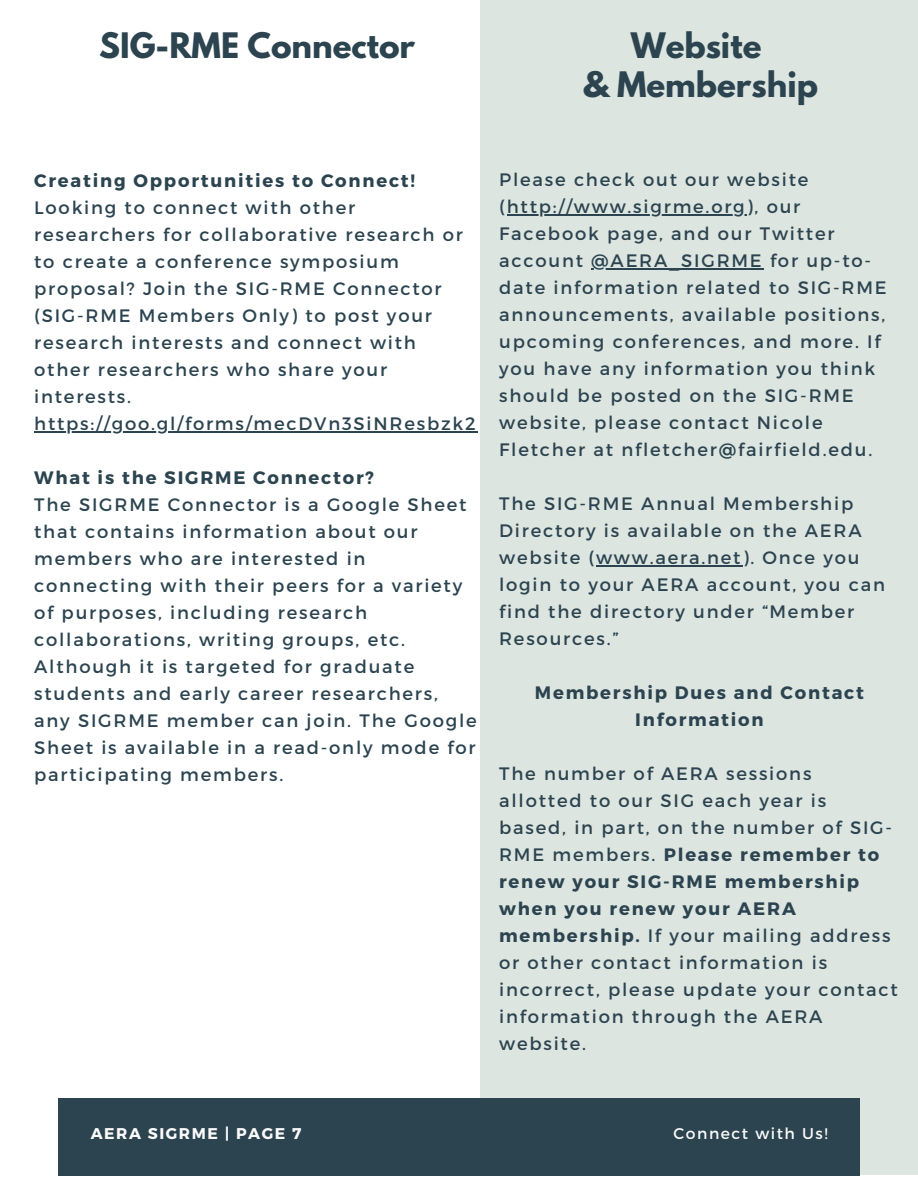
<style>
.page{position:relative;width:918px;height:1188px;background:#fff}
.page>*{position:absolute;margin:0;border:0;box-sizing:border-box;transform-origin:0 0}
.t1{font:700 31.2px/39.3px "League Spartan";color:#2c4450;text-align:center}
.t2{font:18px/27px "Montserrat";letter-spacing:.1em;color:#2c4450}
.t3{font:700 18px/27px "Montserrat";letter-spacing:.1em;color:#2c4450;text-align:center}
.t4{font:700 15.6px "Montserrat";letter-spacing:.1em;color:#fafafa}
.t5{font:15.6px "Montserrat";letter-spacing:.1em;color:#fafafa}
.s1{font-weight:700}
</style>
<div class="page">
<div style="left:480px;top:0;width:438px;height:1174px;background:#dde5e0"></div>
<div style="left:58px;top:1099px;width:801px;height:76px;background:#2c4450"></div>
<hr style="left:34px;top:431px;width:443px;height:1px;background:#2c4450">
<hr style="left:507px;top:214px;width:240px;height:2px;background:#2c4450">
<hr style="left:591px;top:268px;width:173px;height:2px;background:#2c4450">
<hr style="left:596px;top:565px;width:146px;height:2px;background:#2c4450">
<h1 class="t1" style="left:99px;top:30px;width:317px">SIG-RME Connector</h1>
<h1 class="t1" style="left:583px;top:30px;width:237px">Website<br>&amp; Membership</h1>
<p class="t3" style="left:34px;top:166px;width:382px">Creating Opportunities to Connect!</p>
<p class="t2" style="left:34px;top:193px;width:443px">Looking to connect with other researchers for collaborative research or to create a conference symposium proposal? Join the SIG-RME Connector (SIG-RME Members Only) to post your research interests and connect with other researchers who share your interests. https://goo.gl/forms/mecDVn3SiNResbzk2</p>
<p class="t3" style="left:34px;top:463px;width:341px">What is the SIGRME Connector?</p>
<p class="t2" style="left:34px;top:490px;width:444px">The SIGRME Connector is a Google Sheet that contains information about our members who are interested in connecting with their peers for a variety of purposes, including research collaborations, writing groups, etc.<br>Although it is targeted for graduate students and early career researchers, any SIGRME member can join. The Google Sheet is available in a read-only mode for participating members.</p>
<p class="t2" style="left:499px;top:166px;width:389px">Please check out our website (http://www.sigrme.org), our Facebook page, and our Twitter account @AERA_SIGRME for up-to&shy;date information related to SIG-RME announcements, available positions, upcoming conferences, and more. If you have any information you think should be posted on the SIG-RME website, please contact Nicole Fletcher at nfletcher@fairfield.edu.</p>
<p class="t2" style="left:499px;top:490px;width:387px">The SIG-RME Annual Membership<br>Directory is available on the AERA website (www.aera.net). Once you login to your AERA account, you can find the directory under “Member<br>Resources.”</p>
<p class="t3" style="left:535px;top:679px;width:331px">Membership Dues and Contact<br>Information</p>
<p class="t2" style="left:499px;top:760px;width:400px">The number of AERA sessions allotted to our SIG each year is<br>based, in part, on the number of SIG-<br>RME members. <span class="s1">Please remember to renew your SIG-RME membership when you renew your AERA membership.</span> If your mailing address or other contact information is incorrect, please update your contact information through the AERA website.</p>
<p class="t4" style="left:91px;top:1124px;width:212px">AERA SIGRME | PAGE 7</p>
<p class="t5" style="left:673px;top:1123px;width:156px">Connect with Us!</p>
</div>
